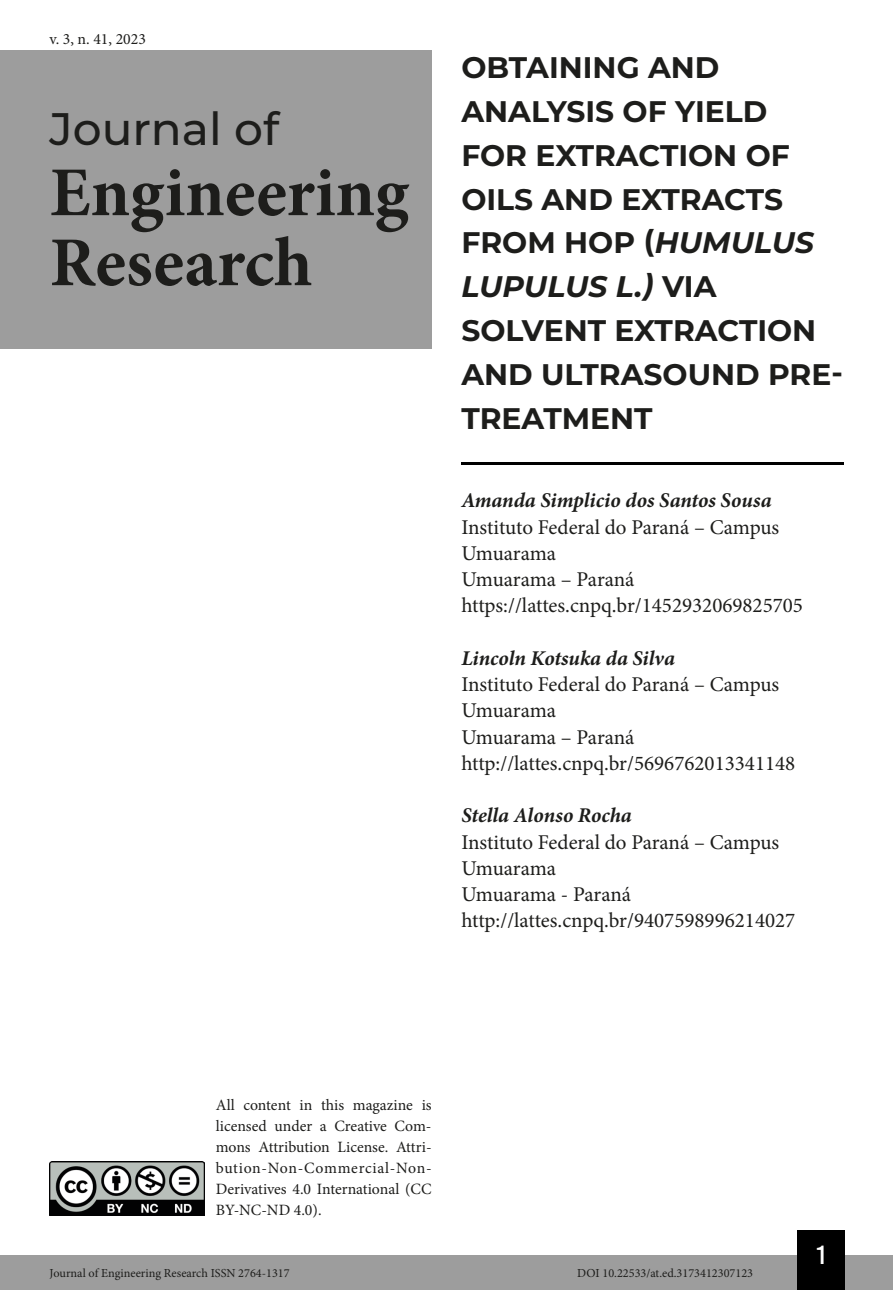
<style>
.page{position:relative;width:893px;height:1290px;background:#fff}
.page>*{position:absolute;margin:0;border:0;box-sizing:border-box;transform-origin:0 0}
.t1{font:700 70px/70px "Minion Pro";color:#1d1d1b}
.t2{font:500 45.5px "Montserrat";color:#1d1d1b}
.t3{font:700 29.75px/43.8px "Montserrat";color:#1d1d1b}
.t4{font:26.25px "Bebas Kai";color:#fff}
.t5{font:21px/26.2px "Minion Pro";letter-spacing:-.005em;color:#1d1d1b}
.t6{font:italic 700 21px "Minion Pro";letter-spacing:-.005em;color:#1d1d1b}
.t7{font:15.75px/21px "Minion Pro";color:#1d1d1b;text-align:justify}
.t8{font:12.25px "Minion Pro";color:#1d1d1b}
.s1{font-style:italic}
</style>
<div class="page">
<div style="left:0;top:1255px;width:893px;height:35px;background:#9d9d9d"></div>
<div style="left:797px;top:1230px;width:48px;height:60px;background:#000"></div>
<img style="left:50px;top:1161px;width:154px;height:54px">
<div style="left:0;top:50px;width:432px;height:298px;background:#9d9d9d"></div>
<hr style="left:461px;top:462px;width:382px;height:3px;background:#000">
<p class="t7" style="left:50px;top:28px;width:98px">v. 3, n. 41, 2023</p>
<h2 class="t2" style="left:50px;top:97px;width:231px">Journal of</h2>
<h1 class="t1" style="left:50px;top:157px;width:361px">Engineering<br>Research</h1>
<h3 class="t3" style="left:461px;top:44px;width:383px">OBTAINING AND<br>ANALYSIS OF YIELD<br>FOR EXTRACTION OF<br>OILS AND EXTRACTS<br>FROM HOP (<span class="s1">HUMULUS<br>LUPULUS L.)</span> VIA<br>SOLVENT EXTRACTION<br>AND ULTRASOUND PRE-<br>TREATMENT</h3>
<p class="t6" style="left:461px;top:485px;width:312px">Amanda Simplicio dos Santos Sousa</p>
<p class="t5" style="left:461px;top:514px;width:343px">Instituto Federal do Paraná – Campus<br>Umuarama<br>Umuarama – Paraná https://lattes.cnpq.br/1452932069825705</p>
<p class="t6" style="left:461px;top:643px;width:215px">Lincoln Kotsuka da Silva</p>
<p class="t5" style="left:461px;top:671px;width:335px">Instituto Federal do Paraná – Campus<br>Umuarama<br>Umuarama – Paraná http://lattes.cnpq.br/5696762013341148</p>
<p class="t6" style="left:461px;top:800px;width:172px">Stella Alonso Rocha</p>
<p class="t5" style="left:461px;top:829px;width:335px">Instituto Federal do Paraná – Campus<br>Umuarama<br>Umuarama - Paraná http://lattes.cnpq.br/9407598996214027</p>
<p class="t7" style="left:216px;top:1095px;width:217px">All content in this magazine is licensed under a Creative Com&shy;mons Attribution License. Attri&shy;bution-Non-Commercial-Non-Derivatives 4.0 International (CC BY-NC-ND 4.0).</p>
<p class="t4" style="left:817px;top:1241px;width:10px">1</p>
<p class="t8" style="left:50px;top:1265px;width:242px">Journal of Engineering Research ISSN 2764-1317</p>
<p class="t8" style="left:577px;top:1265px;width:177px">DOI 10.22533/at.ed.3173412307123</p>
</div>
